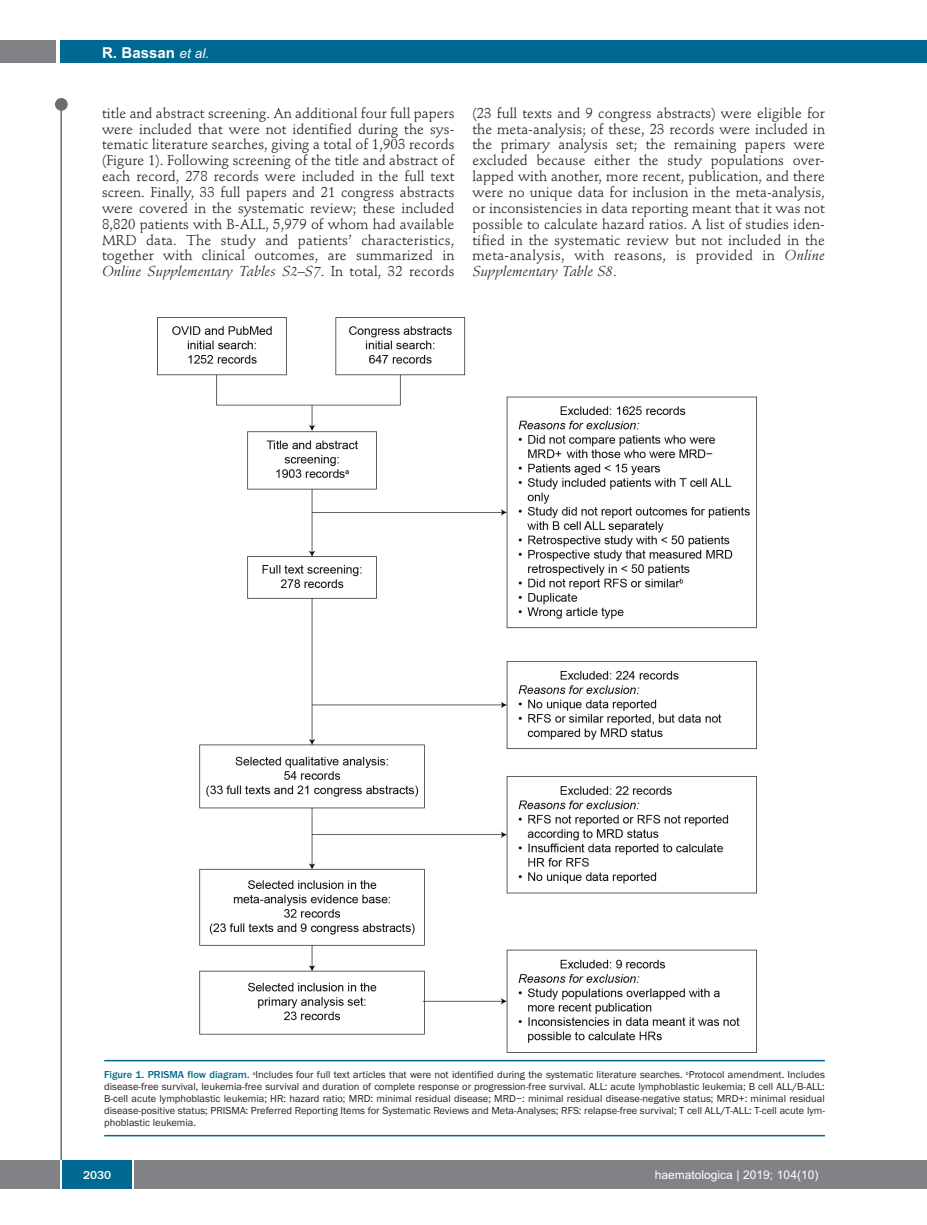
<style>
.page{position:relative;width:927px;height:1225px;background:#fff}
.page>*{position:absolute;margin:0;border:0;box-sizing:border-box;transform-origin:0 0}
.t1{font:700 15px "Arial";color:#fff}
.t2{font:14.25px/15.9px "Stempel Schneidler";letter-spacing:.005em;color:#231f20;text-align:justify}
.t3{font:12px "Arial";color:#fff}
.t4{font:500 12px "Franklin Gothic";color:#fff}
.t5{font:10.5px/12px "Franklin Gothic";color:#231f20;text-align:justify}
.s1{font-weight:400;font-style:italic;font-size:13.5px}
.s2{font-style:italic}
.s3{font-weight:500;color:#006991}
</style>
<div class="page">
<div style="left:911px;top:40px;width:16px;height:22px;background:#006991"></div>
<div style="left:910px;top:1160px;width:17px;height:28px;background:#808285"></div>
<div style="left:55px;top:98px;width:13px;height:13px;background:#6c6d70;border-radius:50%"></div>
<hr style="left:60px;top:101px;width:2px;height:1061px;background:#6c6d70">
<div style="left:60px;top:40px;width:852px;height:22px;background:#006991"></div>
<div style="left:0;top:40px;width:56px;height:22px;background:#808285"></div>
<div style="left:0;top:1160px;width:911px;height:28px;background:#808285"></div>
<div style="left:62px;top:1160px;width:71px;height:28px;background:#006991"></div>
<hr style="left:60px;top:1160px;width:2px;height:28px;background:#fff">
<svg style="left:133px;top:1160px;width:1px;height:28px"></svg>
<img style="left:158px;top:317px;width:598px;height:735px">
<hr style="left:104px;top:1060px;width:721px;height:1px;background:#006991">
<hr style="left:104px;top:1135px;width:721px;height:1px;background:#006991">
<p class="t1" style="left:102px;top:44px;width:109px">R. Bassan <span class="s1">et al.</span></p>
<p class="t2" style="left:102px;top:106px;width:354px">title and abstract screening. An additional four full papers were included that were not identified during the sys&shy;tematic literature searches, giving a total of 1,903 records (Figure 1). Following screening of the title and abstract of each record, 278 records were included in the full text screen. Finally, 33 full papers and 21 congress abstracts were covered in the systematic review; these included 8,820 patients with B-ALL, 5,979 of whom had available MRD data. The study and patients’ characteristics, together with clinical outcomes, are summarized in <span class="s2">Online Supplementary Tables S2–S7</span>. In total, 32 records</p>
<p class="t2" style="left:472px;top:106px;width:354px">(23 full texts and 9 congress abstracts) were eligible for the meta-analysis; of these, 23 records were included in the primary analysis set; the remaining papers were excluded because either the study populations over&shy;lapped with another, more recent, publication, and there were no unique data for inclusion in the meta-analysis, or inconsistencies in data reporting meant that it was not possible to calculate hazard ratios. A list of studies iden&shy;tified in the systematic review but not included in the meta-analysis, with reasons, is provided in <span class="s2">Online Supplementary Table S8</span>.</p>
<p class="t5" style="left:104px;top:1068px;width:722px"><span class="s3">Figure 1. PRISMA flow diagram.</span> <sup>a</sup>Includes four full text articles that were not identified during the systematic literature searches. <sup>b</sup>Protocol amendment. Includes disease-free survival, leukemia-free survival and duration of complete response or progression-free survival. ALL: acute lymphoblastic leukemia; B cell ALL/B-ALL:<br>B-cell acute lymphoblastic leukemia; HR: hazard ratio; MRD: minimal residual disease; MRD−: minimal residual disease-negative status; MRD+: minimal residual disease-positive status; PRISMA: Preferred Reporting Items for Systematic Reviews and Meta-Analyses; RFS: relapse-free survival; T cell ALL/T-ALL: T-cell acute lym&shy;phoblastic leukemia.</p>
<p class="t4" style="left:83px;top:1167px;width:30px">2030</p>
<p class="t3" style="left:655px;top:1167px;width:165px">haematologica | 2019; 104(10)</p>
</div>
